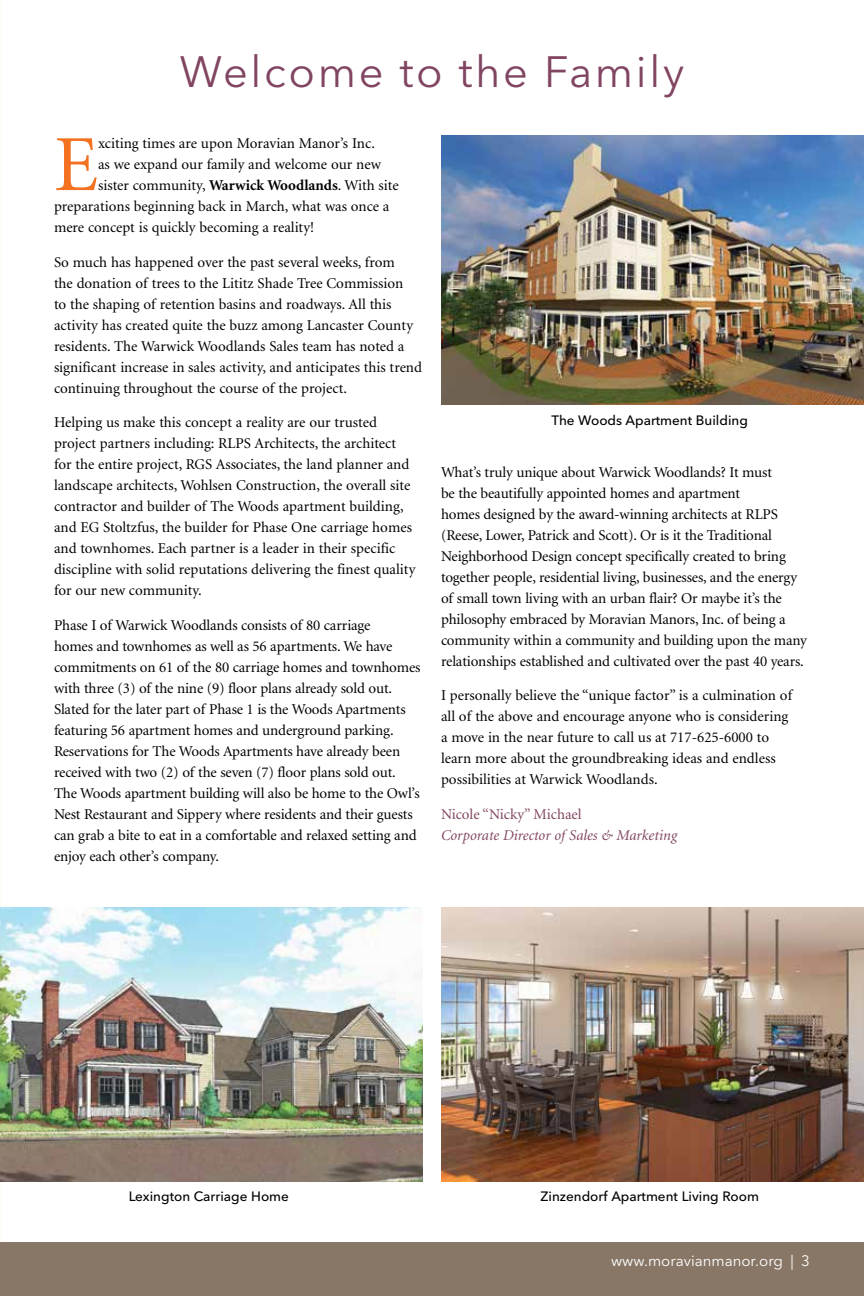
<style>
.page{position:relative;width:864px;height:1296px;background:#fff}
.page>*{position:absolute;margin:0;border:0;box-sizing:border-box;transform-origin:0 0}
.t1{font:79.65px "Minion";color:#f37121}
.t2{font:43.5px "Avenir Next LT Pro";letter-spacing:.06em;color:#814562}
.t3{font:15px/21px "Minion";letter-spacing:-.005em;color:#000}
.t4{font:italic 15px "Minion";color:#814562}
.t5{font:15px "Avenir Next LT Pro";color:#fff}
.t6{font:15px "Minion";color:#814562}
.t7{font:500 13.5px "Avenir Next LT Pro";color:#000}
.s1{font-weight:700}
</style>
<div class="page">
<div style="left:0;top:1242px;width:864px;height:54px;background:#876"></div>
<img style="left:0;top:907px;width:423px;height:275px">
<img style="left:441px;top:135px;width:423px;height:270px">
<img style="left:441px;top:907px;width:423px;height:275px">
<h2 class="t2" style="left:180px;top:46px;width:506px">Welcome to the Family</h2>
<h1 class="t1" style="left:54px;top:125px;width:46px">E</h1>
<p class="t3" style="left:98px;top:133px;width:278px">xciting times are upon Moravian Manor’s Inc.</p>
<p class="t3" style="left:98px;top:154px;width:284px">as we expand our family and welcome our new</p>
<p class="t3" style="left:98px;top:175px;width:302px">sister community, <span class="s1">Warwick Woodlands</span>. With site</p>
<p class="t3" style="left:54px;top:196px;width:337px">preparations beginning back in March, what was once a</p>
<p class="t3" style="left:54px;top:217px;width:262px">mere concept is quickly becoming a reality!</p>
<p class="t3" style="left:54px;top:252px;width:370px">So much has happened over the past several weeks, from<br>the donation of trees to the Lititz Shade Tree Commission<br>to the shaping of retention basins and roadways. All this activity has created quite the buzz among Lancaster County residents. The Warwick Woodlands Sales team has noted a significant increase in sales activity, and anticipates this trend continuing throughout the course of the project.</p>
<p class="t3" style="left:54px;top:412px;width:363px">Helping us make this concept a reality are our trusted project partners including: RLPS Architects, the architect for the entire project, RGS Associates, the land planner and landscape architects, Wohlsen Construction, the overall site contractor and builder of The Woods apartment building, and EG Stoltzfus, the builder for Phase One carriage homes and townhomes. Each partner is a leader in their specific discipline with solid reputations delivering the finest quality for our new community.</p>
<p class="t3" style="left:54px;top:615px;width:368px">Phase I of Warwick Woodlands consists of 80 carriage<br>homes and townhomes as well as 56 apartments. We have commitments on 61 of the 80 carriage homes and townhomes with three (3) of the nine (9) floor plans already sold out.<br>Slated for the later part of Phase 1 is the Woods Apartments featuring 56 apartment homes and underground parking.<br>Reservations for The Woods Apartments have already been received with two (2) of the seven (7) floor plans sold out.<br>The Woods apartment building will also be home to the Owl’s Nest Restaurant and Sippery where residents and their guests can grab a bite to eat in a comfortable and relaxed setting and enjoy each other’s company.</p>
<p class="t7" style="left:552px;top:412px;width:198px">The Woods Apartment Building</p>
<p class="t3" style="left:441px;top:462px;width:367px">What’s truly unique about Warwick Woodlands? It must<br>be the beautifully appointed homes and apartment<br>homes designed by the award-winning architects at RLPS (Reese, Lower, Patrick and Scott). Or is it the Traditional Neighborhood Design concept specifically created to bring together people, residential living, businesses, and the energy of small town living with an urban flair? Or maybe it’s the philosophy embraced by Moravian Manors, Inc. of being a community within a community and building upon the many relationships established and cultivated over the past 40 years.</p>
<p class="t3" style="left:441px;top:686px;width:353px">I personally believe the “unique factor” is a culmination of all of the above and encourage anyone who is considering a move in the near future to call us at 717-625-6000 to learn more about the groundbreaking ideas and endless possibilities at Warwick Woodlands.</p>
<p class="t6" style="left:441px;top:807px;width:142px">Nicole “Nicky” Michael</p>
<p class="t4" style="left:441px;top:828px;width:238px">Corporate Director of Sales &amp; Marketing</p>
<p class="t7" style="left:129px;top:1188px;width:162px">Lexington Carriage Home</p>
<p class="t7" style="left:541px;top:1188px;width:220px">Zinzendorf Apartment Living Room</p>
<p class="t5" style="left:611px;top:1252px;width:200px">www.moravianmanor.org | 3</p>
</div>
